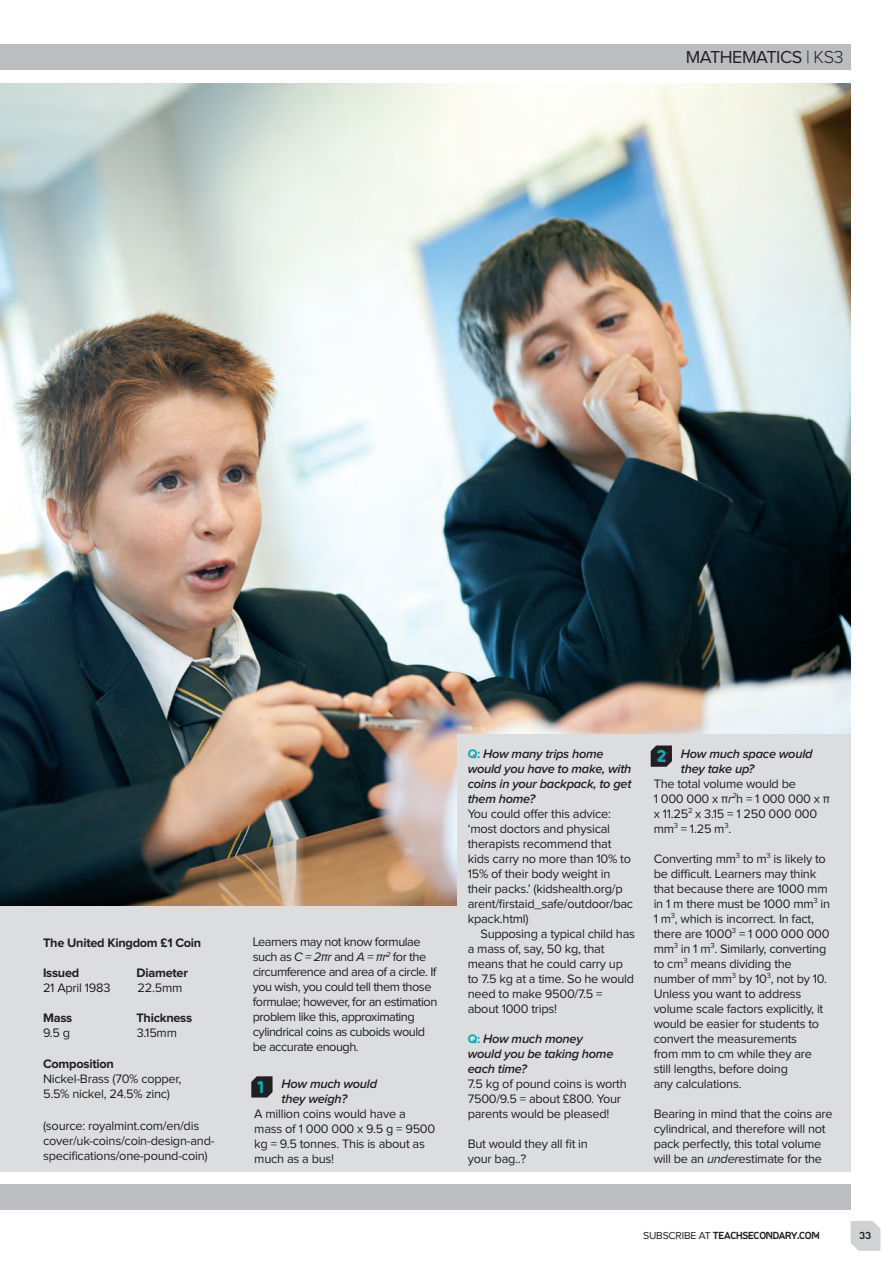
<style>
.page{position:relative;width:893px;height:1264px;background:#fff}
.page>*{position:absolute;margin:0;border:0;box-sizing:border-box;transform-origin:0 0}
.t1{font:18px "Proxima Nova";letter-spacing:-.025em;color:#231f20}
.t2{font:900 15px "Progress";color:#00afb5}
.t3{font:12.75px/15px "Proxima Nova";letter-spacing:-.02em;color:#231f20}
.t4{font:12.75px/15px "Proxima Nova";letter-spacing:-.04em;color:#231f20}
.t5{font:italic 600 12.75px/15px "Proxima Nova";letter-spacing:-.02em;color:#231f20}
.t6{font:700 12.75px "Proxima Nova";letter-spacing:-.02em;color:#231f20}
.t7{font:700 9px "Progress";letter-spacing:-.035em;color:#231f20}
.s1{font-weight:300}
.s2{font-style:italic}
.s3{font-weight:700;font-style:normal;color:#00afb5}
.s4{font-family:"Proxima Nova";font-weight:400;font-size:10.5px}
</style>
<div class="page">
<div style="left:0;top:83px;width:850px;height:1089px;background:#dcdddf"></div>
<img style="left:0;top:84px;width:850px;height:821px">
<svg style="left:850px;top:1221px;width:30px;height:30px"></svg>
<div style="left:0;top:1184px;width:850px;height:25px;background:#bcbdc0"></div>
<div style="left:0;top:45px;width:850px;height:25px;background:#bcbdc0"></div>
<svg style="left:251px;top:1076px;width:21px;height:21px"></svg>
<div style="left:457px;top:734px;width:393px;height:437px;background:#dcdddf"></div>
<svg style="left:650px;top:745px;width:22px;height:22px"></svg>
<h1 class="t1" style="left:685px;top:51px;width:159px">MATHEMATICS <span class="s1">| KS3</span></h1>
<p class="t6" style="left:43px;top:938px;width:160px">The United Kingdom £1 Coin</p>
<p class="t6" style="left:43px;top:968px;width:38px">Issued</p>
<p class="t6" style="left:136px;top:968px;width:53px">Diameter</p>
<p class="t3" style="left:43px;top:981px;width:69px">21 April 1983</p>
<p class="t3" style="left:138px;top:981px;width:46px">22.5mm</p>
<p class="t6" style="left:43px;top:1013px;width:31px">Mass</p>
<p class="t6" style="left:136px;top:1013px;width:57px">Thickness</p>
<p class="t3" style="left:43px;top:1026px;width:29px">9.5 g</p>
<p class="t3" style="left:137px;top:1026px;width:42px">3.15mm</p>
<p class="t6" style="left:43px;top:1060px;width:72px">Composition</p>
<p class="t3" style="left:43px;top:1073px;width:140px">Nickel-Brass (70% copper,<br>5.5% nickel, 24.5% zinc)</p>
<p class="t3" style="left:43px;top:1119px;width:173px">(source: royalmint.com/en/dis cover/uk-coins/coin-design-and&shy;specifications/one-pound-coin)</p>
<p class="t4" style="left:253px;top:936px;width:186px">Learners may not know formulae such as <span class="s2">C = 2πr</span> and <span class="s2">A = πr</span><sup>2</sup> for the circumference and area of a circle. If you wish, you could tell them those formulae; however, for an estimation problem like this, approximating cylindrical coins as cuboids would be accurate enough.</p>
<p class="t5" style="left:281px;top:1078px;width:97px">How much would they weigh?</p>
<p class="t3" style="left:254px;top:1108px;width:182px">A million coins would have a mass of 1 000 000 x 9.5 g = 9500 kg = 9.5 tonnes. This is about as much as a bus!</p>
<p class="t2" style="left:257px;top:1080px;width:9px">1</p>
<p class="t5" style="left:468px;top:747px;width:165px"><span class="s3">Q:</span> How many trips home would you have to make, with coins in your backpack, to get them home?</p>
<p class="t3" style="left:468px;top:807px;width:167px">You could offer this advice: ‘most doctors and physical therapists recommend that kids carry no more than 10% to<br>15% of their body weight in their packs.’ (kidshealth.org/p arent/firstaid_safe/outdoor/bac kpack.html)</p>
<p class="t3" style="left:468px;top:927px;width:169px;text-indent:13px">Supposing a typical child has a mass of, say, 50 kg, that means that he could carry up to 7.5 kg at a time. So he would need to make 9500/7.5 = about 1000 trips!</p>
<p class="t5" style="left:468px;top:1032px;width:147px"><span class="s3">Q:</span> How much money would you be taking home each time?</p>
<p class="t3" style="left:468px;top:1077px;width:160px">7.5 kg of pound coins is worth<br>7500/9.5 = about £800. Your parents would be pleased!</p>
<p class="t3" style="left:468px;top:1137px;width:122px">But would they all fit in your bag..?</p>
<p class="t5" style="left:681px;top:747px;width:133px">How much space would they take up?</p>
<p class="t3" style="left:653px;top:777px;width:178px">The total volume would be<br>1 000 000 x π<span class="s2">r</span><sup>2</sup>h = 1 000 000 x π x 11.25<sup>2</sup> x 3.15 = 1 250 000 000 mm<sup>3</sup> = 1.25 m<sup>3</sup>.</p>
<p class="t3" style="left:653px;top:852px;width:178px">Converting mm<sup>3</sup> to m<sup>3</sup> is likely to be difficult. Learners may think that because there are 1000 mm in 1 m there must be 1000 mm<sup>3</sup> in<br>1 m<sup>3</sup>, which is incorrect. In fact, there are 1000<sup>3</sup> = 1 000 000 000 mm<sup>3</sup> in 1 m<sup>3</sup>. Similarly, converting to cm<sup>3</sup> means dividing the number of mm<sup>3</sup> by 10<sup>3</sup>, not by 10.<br>Unless you want to address volume scale factors explicitly, it would be easier for students to convert the measurements<br>from mm to cm while they are still lengths, before doing<br>any calculations.</p>
<p class="t3" style="left:653px;top:1107px;width:181px">Bearing in mind that the coins are cylindrical, and therefore will not pack perfectly, this total volume will be an <span class="s2">under</span>estimate for the</p>
<p class="t2" style="left:656px;top:750px;width:11px">2</p>
<p class="t7" style="left:643px;top:1231px;width:178px"><span class="s4">SUBSCRIBE AT</span> TEACHSECONDARY.COM</p>
<p class="t7" style="left:859px;top:1231px;width:13px">33</p>
</div>
